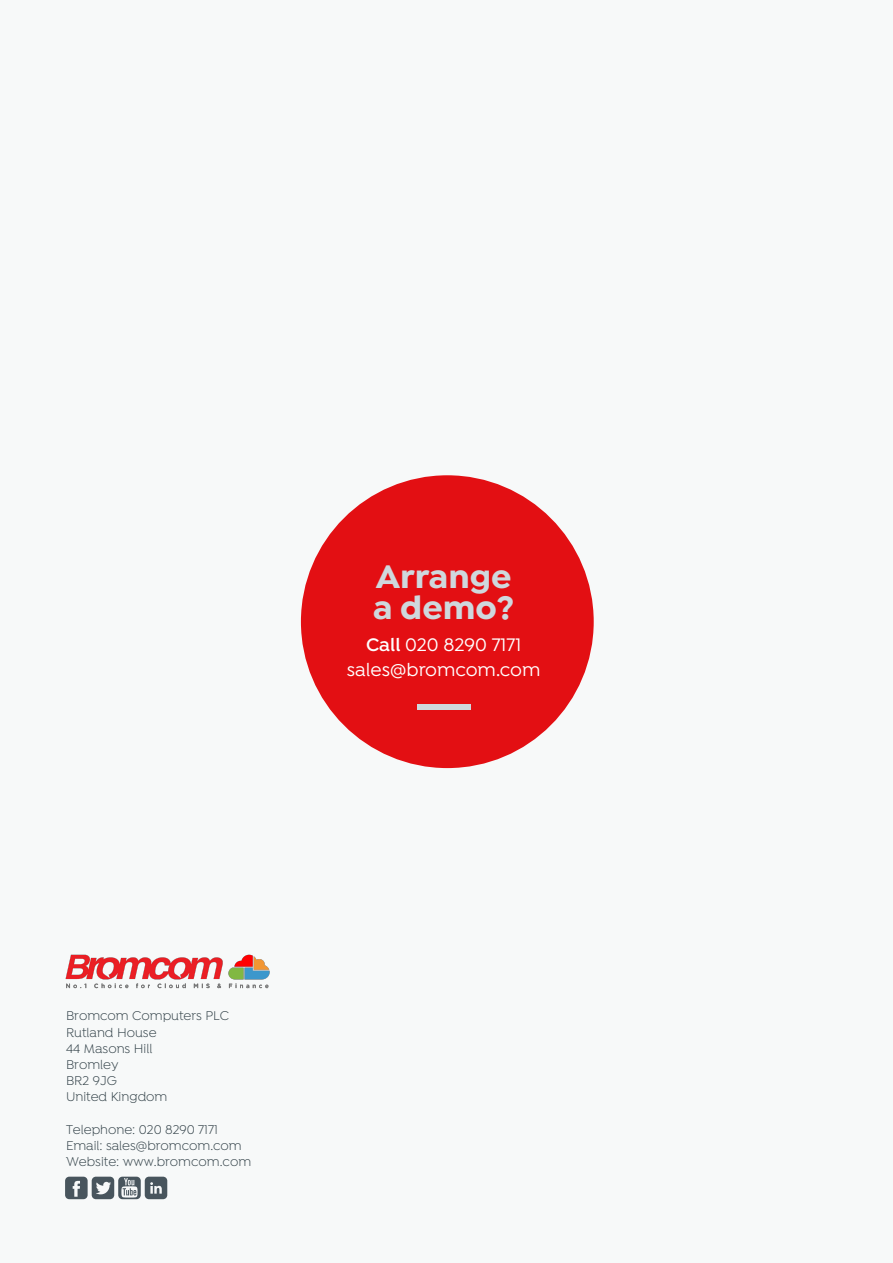
<style>
.page{position:relative;width:893px;height:1263px;background:#f7f9f9}
.page>*{position:absolute;margin:0;border:0;box-sizing:border-box;transform-origin:0 0}
.t1{font:700 34.8px/31px "Isidora Sans";color:#cfd8dd}
.t2{font:500 19.35px/25.5px "Isidora Sans Alt";color:#fff;text-align:center}
.t3{font:13.5px/16.2px "Isidora";color:#314047}
.s1{font-weight:600}
</style>
<div class="page">
<div style="left:301px;top:475px;width:293px;height:293px;background:#e30f13;border-radius:50%"></div>
<div style="left:417px;top:704px;width:53px;height:5px;background:#cfd8dd"></div>
<svg style="left:65px;top:1177px;width:102px;height:22px"></svg>
<img style="left:65px;top:954px;width:205px;height:35px">
<h1 class="t1" style="left:373px;top:561px;width:143px">Arrange a demo?</h1>
<h2 class="t2" style="left:347px;top:632px;width:195px"><span class="s1">Call</span> 020 8290 7171 sales@bromcom.com</h2>
<p class="t3" style="left:66px;top:1009px;width:165px">Bromcom Computers PLC<br>Rutland House<br>44 Masons Hill<br>Bromley<br>BR2 9JG<br>United Kingdom</p>
<p class="t3" style="left:66px;top:1122px;width:187px">Telephone: 020 8290 7171<br>Email: sales@bromcom.com<br>Website: www.bromcom.com</p>
</div>
